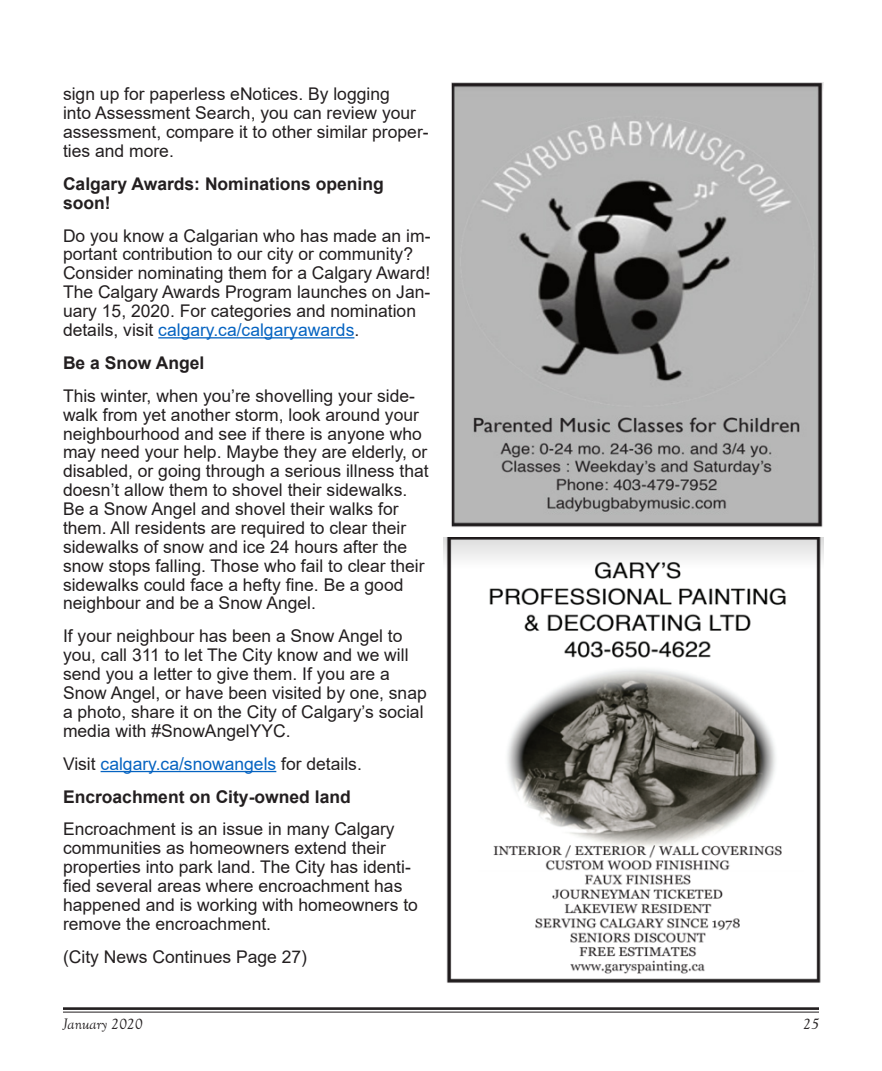
<style>
.page{position:relative;width:882px;height:1071px;background:#fff}
.page>*{position:absolute;margin:0;border:0;box-sizing:border-box;transform-origin:0 0}
.t1{font:17.5px/18.9px "Arial";color:#231f20}
.t2{font:700 17.5px/18.9px "Arial";color:#231f20}
.t3{font:17.5px "Arial";color:#0563c1}
.t4{font:italic 15.75px "Goudy Old Sty";color:#231f20}
.s1{color:#0563c1}
.s2{color:#231f20}
</style>
<div class="page">
<img style="left:452px;top:82px;width:372px;height:445px">
<img style="left:443px;top:537px;width:381px;height:446px">
<hr style="left:158px;top:337px;width:196px;height:1px;background:#0563c1">
<hr style="left:101px;top:771px;width:175px;height:1px;background:#0563c1">
<hr style="left:63px;top:1007px;width:756px;height:3px;background:#231f20">
<hr style="left:63px;top:1012px;width:756px;height:1px;background:#231f20">
<p class="t1" style="left:63px;top:85px;width:367px">sign up for paperless eNotices. By logging<br>into Assessment Search, you can review your assessment, compare it to other similar proper&shy;ties and more.</p>
<p class="t2" style="left:63px;top:174px;width:322px">Calgary Awards: Nominations opening soon!</p>
<p class="t1" style="left:63px;top:226px;width:369px">Do you know a Calgarian who has made an im&shy;portant contribution to our city or community?<br>Consider nominating them for a Calgary Award!<br>The Calgary Awards Program launches on Jan&shy;uary 15, 2020. For categories and nomination details, visit <span class="s1">calgary.ca/calgaryawards</span>.</p>
<p class="t2" style="left:63px;top:353px;width:143px">Be a Snow Angel</p>
<p class="t1" style="left:63px;top:386px;width:367px">This winter, when you’re shovelling your side&shy;walk from yet another storm, look around your neighbourhood and see if there is anyone who may need your help. Maybe they are elderly, or disabled, or going through a serious illness that doesn’t allow them to shovel their sidewalks.<br>Be a Snow Angel and shovel their walks for them. All residents are required to clear their sidewalks of snow and ice 24 hours after the snow stops falling. Those who fail to clear their sidewalks could face a hefty fine. Be a good neighbour and be a Snow Angel.</p>
<p class="t1" style="left:63px;top:627px;width:365px">If your neighbour has been a Snow Angel to you, call 311 to let The City know and we will send you a letter to give them. If you are a Snow Angel, or have been visited by one, snap a photo, share it on the City of Calgary’s social media with #SnowAngelYYC.</p>
<p class="t3" style="left:63px;top:751px;width:300px"><span class="s2">Visit</span> calgary.ca/snowangels <span class="s2">for details.</span></p>
<p class="t2" style="left:63px;top:787px;width:289px">Encroachment on City-owned land</p>
<p class="t1" style="left:63px;top:820px;width:357px">Encroachment is an issue in many Calgary communities as homeowners extend their properties into park land. The City has identi&shy;fied several areas where encroachment has happened and is working with homeowners to remove the encroachment.</p>
<p class="t1" style="left:63px;top:947px;width:246px">(City News Continues Page 27)</p>
<p class="t4" style="left:63px;top:1015px;width:81px">January 2020</p>
<p class="t4" style="left:803px;top:1016px;width:17px">25</p>
</div>
